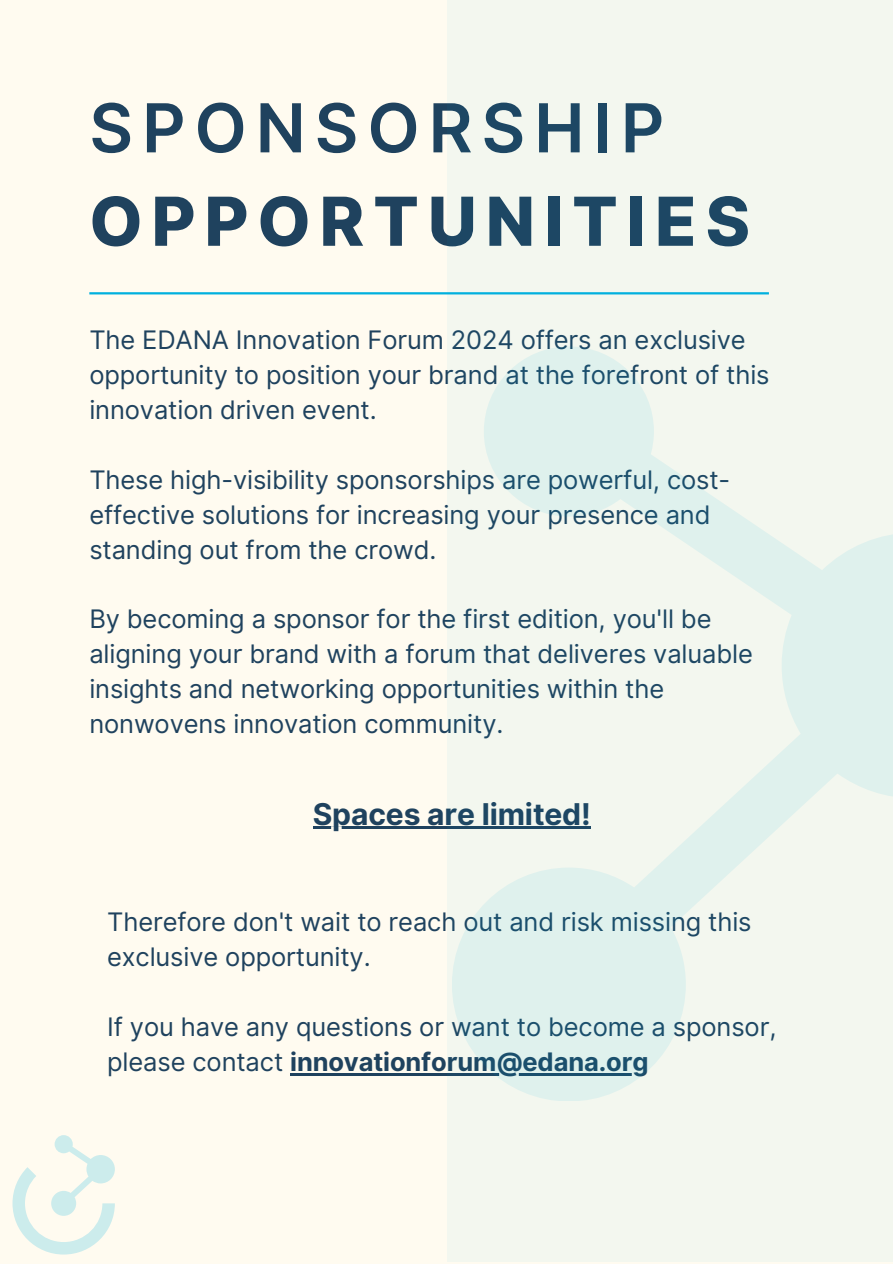
<style>
.page{position:relative;width:893px;height:1264px;background:#fff}
.page>*{position:absolute;margin:0;border:0;box-sizing:border-box;transform-origin:0 0}
.t1{font:800 67.5px/93.3px "Inter";letter-spacing:.135em;color:#1f425e}
.t2{font:700 30px "Inter";letter-spacing:-.005em;color:#1f425e}
.t3{font:25.5px/34.8px "Inter";letter-spacing:-.005em;color:#1f425e}
.s1{font-weight:600}
.s2{font-weight:700}
</style>
<div class="page">
<div style="left:0;top:0;width:892px;height:1263px;background:#fffbf0"></div>
<hr style="left:313px;top:826px;width:277px;height:3px;background:#1f425e">
<hr style="left:290px;top:1073px;width:358px;height:2px;background:#1f425e">
<div style="left:446px;top:0;width:446px;height:1261px;background:#f3f7ef"></div>
<hr style="left:89px;top:292px;width:679px;height:2px;background:#00b0de">
<svg style="left:452px;top:346px;width:440px;height:755px"></svg>
<svg style="left:12px;top:1135px;width:103px;height:119px"></svg>
<h2 class="t1" style="left:89px;top:81px;width:662px"><span class="s1">SPONSORSHIP<br></span>OPPORTUNITIES</h2>
<p class="t3" style="left:89px;top:322px;width:681px">The EDANA Innovation Forum 2024 offers an exclusive opportunity to position your brand at the forefront of this innovation driven event.</p>
<p class="t3" style="left:89px;top:462px;width:642px">These high-visibility sponsorships are powerful, cost&shy;effective solutions for increasing your presence and standing out from the crowd.</p>
<p class="t3" style="left:89px;top:601px;width:665px">By becoming a sponsor for the first edition, you'll be aligning your brand with a forum that deliveres valuable insights and networking opportunities within the nonwovens innovation community.</p>
<h1 class="t2" style="left:313px;top:795px;width:279px">Spaces are limited!</h1>
<p class="t3" style="left:107px;top:904px;width:645px">Therefore don't wait to reach out and risk missing this exclusive opportunity.</p>
<p class="t3" style="left:107px;top:1009px;width:670px">If you have any questions or want to become a sponsor, please contact <span class="s2">innovationforum@edana.org</span></p>
</div>
